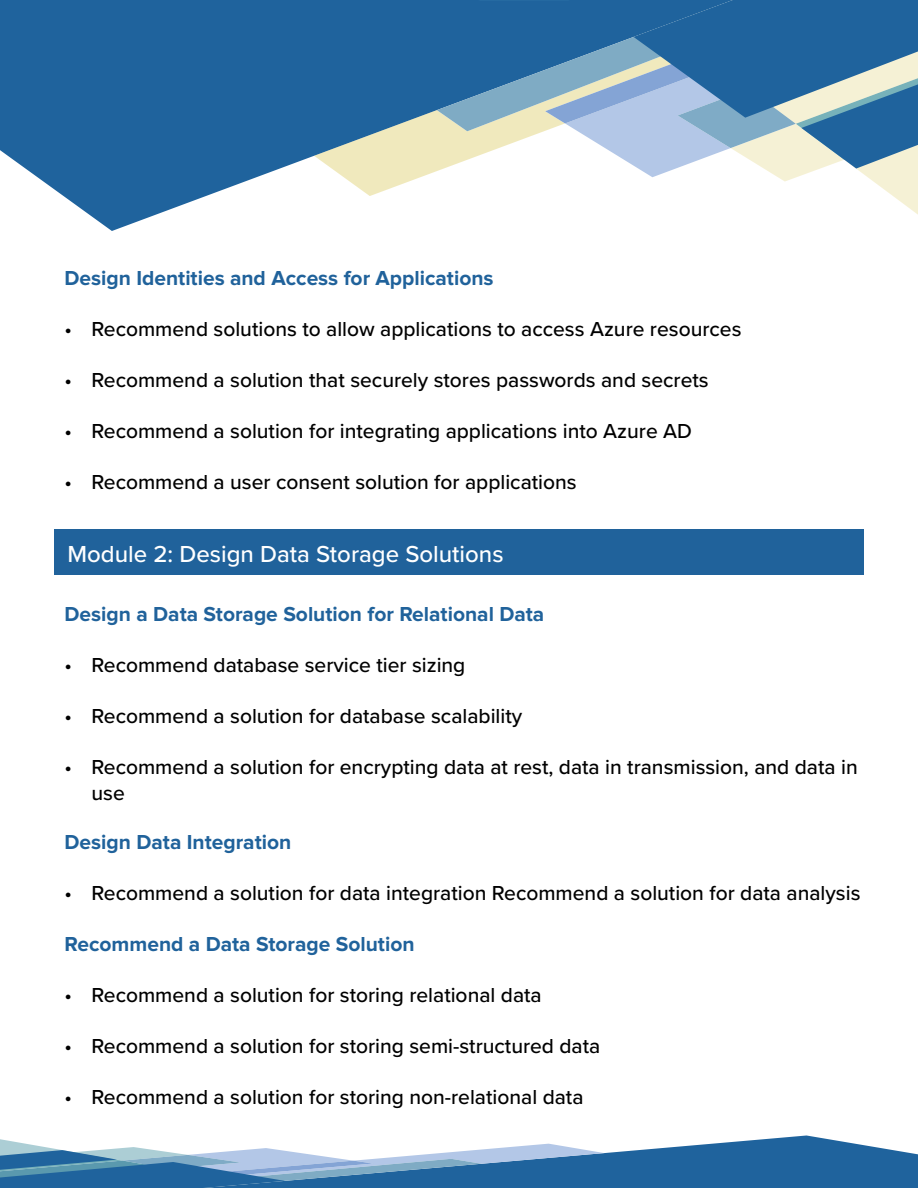
<style>
.page{position:relative;width:918px;height:1188px;background:#fff}
.page>*{position:absolute;margin:0;border:0;box-sizing:border-box;transform-origin:0 0}
.t1{font:500 24px "Proxima Nova";color:#fff}
.t2{font:500 21px/25.5px "Proxima Nova";color:#000}
.t3{font:700 21px "Proxima Nova";color:#20629b}
</style>
<div class="page">
<svg style="left:0;top:0;width:437px;height:231px;fill:#1f639d"></svg>
<svg style="left:314px;top:45px;width:123px;height:151px;background:#779db1"></svg>
<svg style="left:437px;top:0;width:481px;height:215px"></svg>
<svg style="left:0;top:1136px;width:918px;height:52px"></svg>
<div style="left:54px;top:529px;width:810px;height:46px;background:#20629b"></div>
<p class="t3" style="left:65px;top:269px;width:431px">Design Identities and Access for Applications</p>
<p class="t2" style="left:65px;top:316px;width:678px">• Recommend solutions to allow applications to access Azure resources</p>
<p class="t2" style="left:65px;top:367px;width:646px">• Recommend a solution that securely stores passwords and secrets</p>
<p class="t2" style="left:65px;top:418px;width:629px">• Recommend a solution for integrating applications into Azure AD</p>
<p class="t2" style="left:65px;top:469px;width:514px">• Recommend a user consent solution for applications</p>
<p class="t1" style="left:68px;top:536px;width:438px">Module 2: Design Data Storage Solutions</p>
<p class="t3" style="left:65px;top:605px;width:481px">Design a Data Storage Solution for Relational Data</p>
<p class="t2" style="left:65px;top:652px;width:402px">• Recommend database service tier sizing</p>
<p class="t2" style="left:65px;top:703px;width:459px">• Recommend a solution for database scalability</p>
<p class="t2" style="left:92px;top:754px;width:768px;text-indent:-27px">• Recommend a solution for encrypting data at rest, data in transmission, and data in use</p>
<p class="t3" style="left:65px;top:832px;width:228px">Design Data Integration</p>
<p class="t2" style="left:65px;top:879px;width:797px">• Recommend a solution for data integration Recommend a solution for data analysis</p>
<p class="t3" style="left:65px;top:934px;width:352px">Recommend a Data Storage Solution</p>
<p class="t2" style="left:65px;top:981px;width:479px">• Recommend a solution for storing relational data</p>
<p class="t2" style="left:65px;top:1032px;width:537px">• Recommend a solution for storing semi-structured data</p>
<p class="t2" style="left:65px;top:1083px;width:521px">• Recommend a solution for storing non-relational data</p>
</div>
